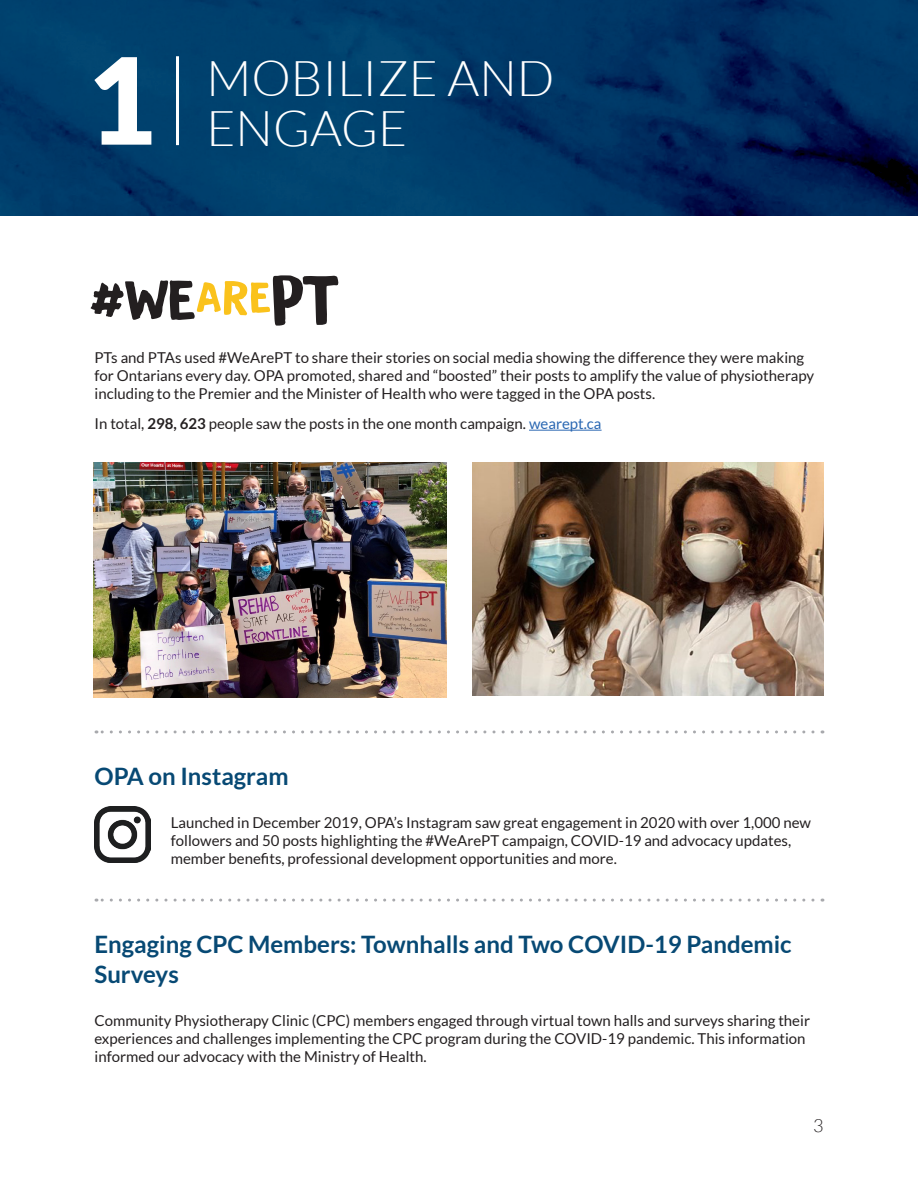
<style>
.page{position:relative;width:918px;height:1188px;background:#fff}
.page>*{position:absolute;margin:0;border:0;box-sizing:border-box;transform-origin:0 0}
.t1{font:900 120px "Lato";color:#fff}
.t2{font:300 49.5px "Lato";color:#fff}
.t3{font:700 24px/30px "Lato";color:#074974}
.t4{font:300 18px "Lato";color:#231f20}
.OPA_Basic_Paragraph{font:15px/18px "Lato";color:#231f20}
.s1{font-weight:700}
.s2{color:#2a67b2}
</style>
<div class="page">
<img style="left:0;top:0;width:918px;height:215px">
<img style="left:473px;top:462px;width:351px;height:233px">
<img style="left:94px;top:462px;width:352px;height:235px">
<img style="left:94px;top:806px;width:57px;height:56px">
<hr style="left:529px;top:430px;width:73px;height:1px;background:#2a67b2">
<svg style="left:91px;top:275px;width:247px;height:51px"></svg>
<hr style="left:176px;top:56px;width:3px;height:89px;background:#fff">
<svg style="left:96px;top:730px;width:717px;height:3px"></svg>
<svg style="left:96px;top:899px;width:717px;height:3px"></svg>
<p class="t1" style="left:86px;top:30px;width:71px">1</p>
<p class="t2" style="left:206px;top:52px;width:350px">MOBILIZE AND</p>
<p class="t2" style="left:206px;top:101px;width:203px">ENGAGE</p>
<p class="OPA_Basic_Paragraph" style="left:94px;top:349px;width:721px">PTs and PTAs used #WeArePT to share their stories on social media showing the difference they were making for Ontarians every day. OPA promoted, shared and “boosted” their posts to amplify the value of physiotherapy including to the Premier and the Minister of Health who were tagged in the OPA posts.</p>
<p class="OPA_Basic_Paragraph" style="left:94px;top:415px;width:509px">In total, <span class="s1">298, 623</span> people saw the posts in the one month campaign. <span class="s2">wearept.ca</span></p>
<h2 class="t3" style="left:94px;top:761px;width:196px">OPA on Instagram</h2>
<p class="OPA_Basic_Paragraph" style="left:171px;top:814px;width:642px">Launched in December 2019, OPA’s Instagram saw great engagement in 2020 with over 1,000 new followers and 50 posts highlighting the #WeArePT campaign, COVID-19 and advocacy updates, member benefits, professional development opportunities and more.</p>
<h2 class="t3" style="left:94px;top:929px;width:699px">Engaging CPC Members: Townhalls and Two COVID-19 Pandemic<br>Surveys</h2>
<p class="OPA_Basic_Paragraph" style="left:94px;top:1012px;width:717px">Community Physiotherapy Clinic (CPC) members engaged through virtual town halls and surveys sharing their experiences and challenges implementing the CPC program during the COVID-19 pandemic. This information informed our advocacy with the Ministry of Health.</p>
<p class="t4" style="left:813px;top:1116px;width:12px">3</p>
</div>
